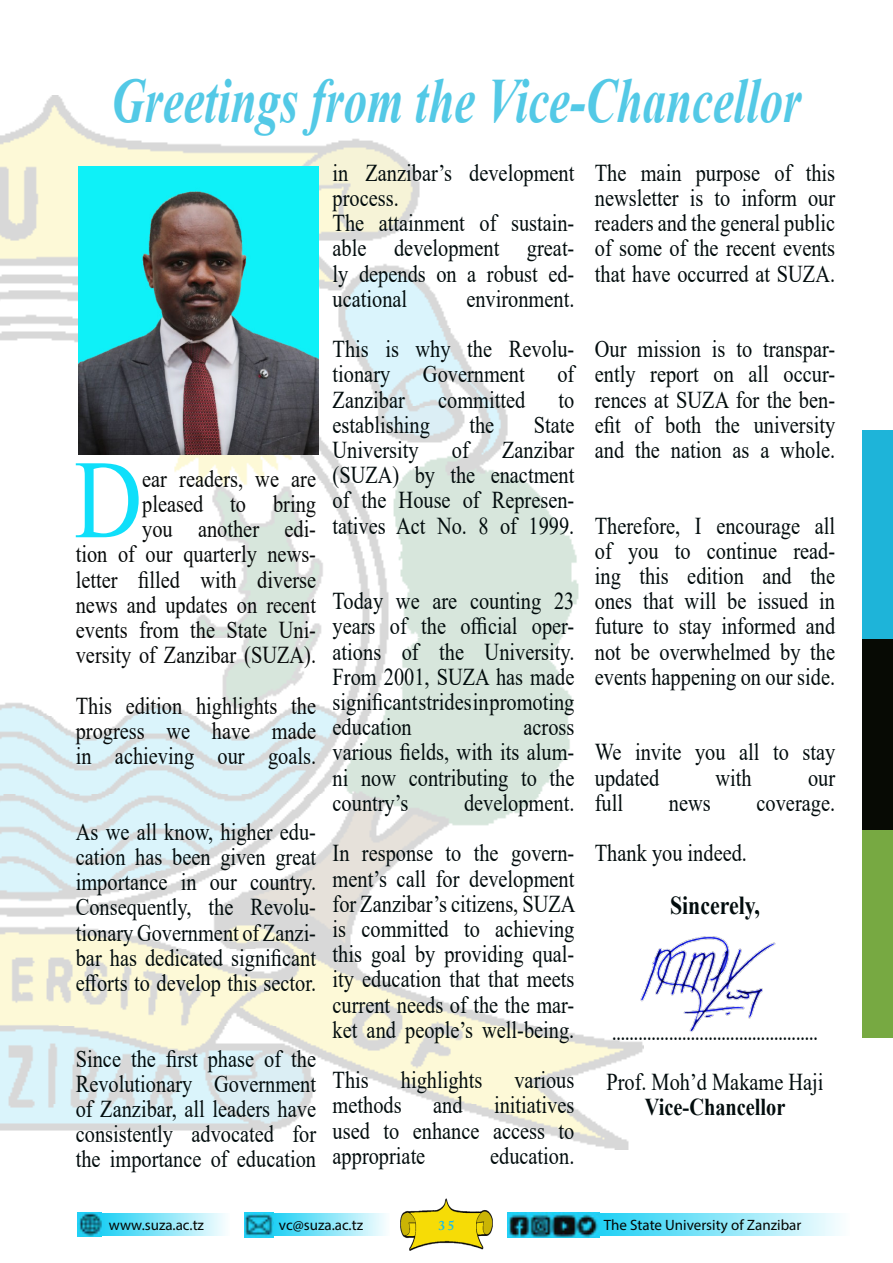
<style>
.page{position:relative;width:893px;height:1263px;background:#fff}
.page>*{position:absolute;margin:0;border:0;box-sizing:border-box;transform-origin:0 0}
.Subtitle{font:111.75px "Times New Roman";color:#0fdffa;scale:.84 1}
.Caption_Text{font:italic 700 63px "Times New Roman";color:#53c9e6;scale:.74 1}
.Subtitle-2{font:700 25.8px "Times New Roman";color:#020c0d;scale:.84 1}
.Subtitle-3{font:24.15px/25.2px "Times New Roman";color:#020c0d;text-align:justify;scale:.84 1}
.Subtitle-4{font:24.15px/25.2px "Times New Roman";color:#070a0a;text-align:right;scale:.84 1}
.Subtitle-5{font:700 24.15px "Times New Roman";color:#020c0d;scale:.84 1}
.t1{font:15px "Myriad Pro";color:#040503}
.t2{font:600 13.5px "Adobe Caslon Pro";color:#15bdee}
</style>
<div class="page">
<img style="left:0;top:96px;width:643px;height:1053px">
<div style="left:599px;top:1213px;width:250px;height:23px;background:linear-gradient(to right,#20d0f4,#fbfefe)"></div>
<div style="left:102px;top:1213px;width:128px;height:23px;background:linear-gradient(to right,#21d0f5,#fafefe)"></div>
<div style="left:273px;top:1213px;width:117px;height:23px;background:linear-gradient(to right,#20d0f4,#fbfefe)"></div>
<img style="left:244px;top:1213px;width:29px;height:24px">
<img style="left:78px;top:1212px;width:24px;height:25px">
<img style="left:508px;top:1213px;width:91px;height:24px">
<img style="left:595px;top:904px;width:181px;height:138px">
<img style="left:78px;top:166px;width:240px;height:288px">
<img style="left:400px;top:1199px;width:93px;height:52px">
<div style="left:863px;top:830px;width:30px;height:208px;background:#77a942"></div>
<div style="left:863px;top:621px;width:30px;height:208px;background:#070a04"></div>
<div style="left:863px;top:430px;width:30px;height:208px;background:#1eb4d9"></div>
<p class="Caption_Text" style="left:111px;top:57px;width:934px">Greetings from the Vice-Chancellor</p>
<p class="Subtitle" style="left:74px;top:421px;width:82px">D</p>
<p class="Subtitle-4" style="left:76px;top:465px;width:288px">ear readers, we are pleased to bring<br>you another edi-<br>tion of our quarterly news&shy;letter filled with diverse news and updates on recent events from the State Uni&shy;versity of Zanzibar (SUZA).</p>
<p class="Subtitle-4" style="left:76px;top:692px;width:288px;text-align:justify">This edition highlights the progress we have made in achieving our goals.</p>
<p class="Subtitle-3" style="left:76px;top:818px;width:288px">As we all know, higher edu&shy;cation has been given great importance in our country.<br>Consequently, the Revolu&shy;tionary Government of Zanzi&shy;bar has dedicated significant</p>
<p class="Subtitle-3" style="left:76px;top:969px;width:288px">efforts to develop this sector.</p>
<p class="Subtitle-3" style="left:76px;top:1045px;width:288px">Since the first phase of the Revolutionary Government of Zanzibar, all leaders have</p>
<p class="Subtitle-3" style="left:76px;top:1121px;width:288px">consistently advocated for the importance of education</p>
<p class="Subtitle-3" style="left:333px;top:159px;width:289px">in Zanzibar’s development process.</p>
<p class="Subtitle-3" style="left:333px;top:210px;width:289px">The attainment of sustain&shy;able development great&shy;ly depends on a robust ed&shy;ucational</p>
<p class="Subtitle-3" style="left:466px;top:285px;width:130px">environment.</p>
<p class="Subtitle-3" style="left:333px;top:336px;width:289px">This is why the Revolu&shy;tionary</p>
<p class="Subtitle-3" style="left:423px;top:361px;width:123px">Government</p>
<p class="Subtitle-3" style="left:557px;top:361px;width:22px">of</p>
<p class="Subtitle-3" style="left:333px;top:386px;width:88px">Zanzibar</p>
<p class="Subtitle-3" style="left:438px;top:386px;width:105px">committed</p>
<p class="Subtitle-3" style="left:559px;top:386px;width:20px">to</p>
<p class="Subtitle-3" style="left:333px;top:411px;width:117px">establishing</p>
<p class="Subtitle-3" style="left:469px;top:411px;width:31px">the</p>
<p class="Subtitle-3" style="left:534px;top:411px;width:50px">State</p>
<p class="Subtitle-3" style="left:333px;top:437px;width:104px">University</p>
<p class="Subtitle-3" style="left:452px;top:437px;width:22px">of</p>
<p class="Subtitle-3" style="left:333px;top:437px;width:289px;text-indent:169px">Zanzibar (SUZA) by the enactment of the House of Represen&shy;tatives Act No. 8 of 1999.</p>
<p class="Subtitle-3" style="left:333px;top:588px;width:289px">Today we are counting 23 years of the official oper&shy;ations of the University.<br>From 2001, SUZA has made</p>
<p class="Subtitle-3" style="left:333px;top:689px;width:289px">significant strides in promoting</p>
<p class="Subtitle-3" style="left:333px;top:714px;width:96px">education</p>
<p class="Subtitle-3" style="left:523px;top:714px;width:62px">across</p>
<p class="Subtitle-3" style="left:333px;top:739px;width:289px">various fields, with its alum&shy;ni now contributing to the country’s</p>
<p class="Subtitle-3" style="left:464px;top:789px;width:133px">development.</p>
<p class="Subtitle-3" style="left:333px;top:840px;width:291px">In response to the govern&shy;ment’s call for development for Zanzibar’s citizens, SUZA is committed to achieving this goal by providing qual&shy;ity education that that meets current needs of the the mar&shy;ket and people’s well-being.</p>
<p class="Subtitle-3" style="left:333px;top:1067px;width:45px">This</p>
<p class="Subtitle-3" style="left:401px;top:1067px;width:99px">highlights</p>
<p class="Subtitle-3" style="left:514px;top:1067px;width:73px">various</p>
<p class="Subtitle-3" style="left:333px;top:1092px;width:84px">methods</p>
<p class="Subtitle-3" style="left:433px;top:1092px;width:37px">and</p>
<p class="Subtitle-3" style="left:333px;top:1092px;width:289px;text-align:right">initiatives<br>used to enhance access to</p>
<p class="Subtitle-3" style="left:333px;top:1142px;width:112px">appropriate</p>
<p class="Subtitle-3" style="left:490px;top:1142px;width:102px">education.</p>
<p class="Subtitle-3" style="left:595px;top:159px;width:288px">The main purpose of this</p>
<p class="Subtitle-3" style="left:595px;top:185px;width:288px">newsletter is to inform our readers and the general public of some of the recent events that have occurred at SUZA.</p>
<p class="Subtitle-3" style="left:595px;top:336px;width:288px">Our mission is to transpar&shy;ently report on all occur&shy;rences at SUZA for the ben&shy;efit of both the university and the nation as a whole.</p>
<p class="Subtitle-3" style="left:595px;top:512px;width:288px">Therefore, I encourage all of you to continue read&shy;ing this edition and the ones that will be issued in</p>
<p class="Subtitle-3" style="left:595px;top:613px;width:288px">future to stay informed and not be overwhelmed by the events happening on our side.</p>
<p class="Subtitle-3" style="left:595px;top:739px;width:288px">We invite you all to stay</p>
<p class="Subtitle-3" style="left:595px;top:764px;width:78px">updated</p>
<p class="Subtitle-3" style="left:716px;top:764px;width:45px">with</p>
<p class="Subtitle-3" style="left:808px;top:764px;width:34px">our</p>
<p class="Subtitle-3" style="left:595px;top:789px;width:35px">full</p>
<p class="Subtitle-3" style="left:669px;top:789px;width:51px">news</p>
<p class="Subtitle-3" style="left:757px;top:789px;width:95px">coverage.</p>
<p class="Subtitle-3" style="left:595px;top:840px;width:183px">Thank you indeed.</p>
<p class="Subtitle-2" style="left:670px;top:886px;width:109px">Sincerely,</p>
<p class="Subtitle-3" style="left:612px;top:1018px;width:247px">...............................................</p>
<p class="Subtitle-3" style="left:606px;top:1068px;width:260px">Prof. Moh’d Makame Haji</p>
<p class="Subtitle-5" style="left:645px;top:1089px;width:169px">Vice-Chancellor</p>
<p class="t1" style="left:109px;top:1216px;width:97px">www.suza.ac.tz</p>
<p class="t1" style="left:279px;top:1216px;width:86px">vc@suza.ac.tz</p>
<p class="t1" style="left:604px;top:1216px;width:199px">The State University of Zanzibar</p>
<p class="t2" style="left:438px;top:1217px;width:18px">35</p>
</div>
